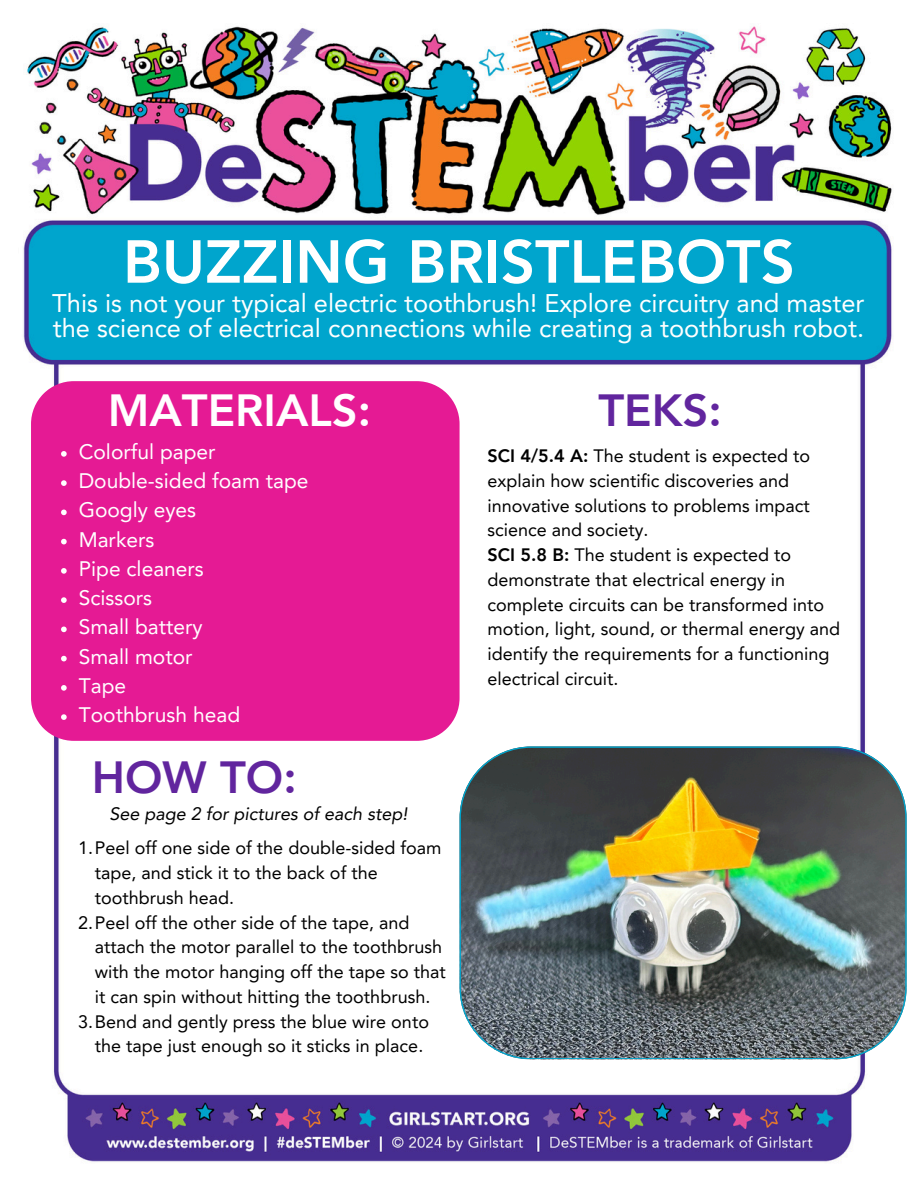
<style>
.page{position:relative;width:918px;height:1188px;background:#fff}
.page>*{position:absolute;margin:0;border:0;box-sizing:border-box;transform-origin:0 0}
.t1{font:800 60px "Avenir LT Pro";color:#fff}
.t2{font:800 45px "Avenir LT Pro";color:#61259e}
.t3{font:800 45px "Avenir LT Pro";color:#fff}
.t4{font:25.5px/24.8px "Avenir LT Pro";color:#fff}
.t5{font:21px "Avenir LT Pro";color:#fff}
.t6{font:18px/24.8px "Avenir LT Pro";color:#000}
.t7{font:italic 18px "Avenir LT Pro";color:#000}
.s1{font-weight:800}
</style>
<div class="page">
<img style="left:23px;top:26px;width:869px;height:1136px">
<div style="left:31px;top:381px;width:429px;height:360px;background:#e51a94"></div>
<img style="left:460px;top:746px;width:447px;height:313px">
<svg style="left:61px;top:451px;width:6px;height:6px"></svg>
<svg style="left:61px;top:480px;width:6px;height:6px"></svg>
<svg style="left:61px;top:510px;width:6px;height:5px"></svg>
<svg style="left:61px;top:539px;width:6px;height:5px"></svg>
<svg style="left:61px;top:568px;width:6px;height:6px"></svg>
<svg style="left:61px;top:597px;width:6px;height:6px"></svg>
<svg style="left:61px;top:627px;width:6px;height:5px"></svg>
<svg style="left:61px;top:656px;width:6px;height:5px"></svg>
<svg style="left:61px;top:685px;width:6px;height:6px"></svg>
<svg style="left:61px;top:714px;width:6px;height:6px"></svg>
<p class="t1" style="left:123px;top:237px;width:674px">BUZZING BRISTLEBOTS</p>
<p class="t4" style="left:52px;top:293px;width:814px">This is not your typical electric toothbrush! Explore circuitry and master the science of electrical connections while creating a toothbrush robot.</p>
<p class="t3" style="left:108px;top:392px;width:265px">MATERIALS:</p>
<p class="t5" style="left:79px;top:443px;width:138px">Colorful paper</p>
<p class="t5" style="left:79px;top:472px;width:231px">Double-sided foam tape</p>
<p class="t5" style="left:79px;top:502px;width:119px">Googly eyes</p>
<p class="t5" style="left:79px;top:531px;width:77px">Markers</p>
<p class="t5" style="left:79px;top:560px;width:127px">Pipe cleaners</p>
<p class="t5" style="left:79px;top:589px;width:75px">Scissors</p>
<h2 class="t5" style="left:79px;top:619px;width:126px">Small battery</h2>
<p class="t5" style="left:79px;top:648px;width:115px">Small motor</p>
<p class="t5" style="left:79px;top:677px;width:49px">Tape</p>
<p class="t5" style="left:79px;top:706px;width:163px">Toothbrush head</p>
<p class="t2" style="left:92px;top:759px;width:206px">HOW TO:</p>
<p class="t7" style="left:109px;top:806px;width:299px">See page 2 for pictures of each step!</p>
<h1 class="t6" style="left:95px;top:837px;width:348px;text-indent:-17px">1.Peel off one side of the double-sided foam tape, and stick it to the back of the toothbrush head.</h1>
<h3 class="t6" style="left:95px;top:912px;width:352px;text-indent:-17px">2.Peel off the other side of the tape, and attach the motor parallel to the toothbrush with the motor hanging off the tape so that it can spin without hitting the toothbrush.</h3>
<h2 class="t6" style="left:95px;top:1011px;width:336px;text-indent:-17px">3.Bend and gently press the blue wire onto the tape just enough so it sticks in place.</h2>
<p class="t2" style="left:598px;top:392px;width:125px">TEKS:</p>
<h2 class="t6" style="left:488px;top:445px;width:324px"><span class="s1">SCI 4/5.4 A:</span> The student is expected to explain how scientific discoveries and innovative solutions to problems impact science and society.</h2>
<p class="t6" style="left:488px;top:544px;width:354px"><span class="s1">SCI 5.8 B:</span> The student is expected to demonstrate that electrical energy in complete circuits can be transformed into motion, light, sound, or thermal energy and identify the requirements for a functioning electrical circuit.</p>
</div>
